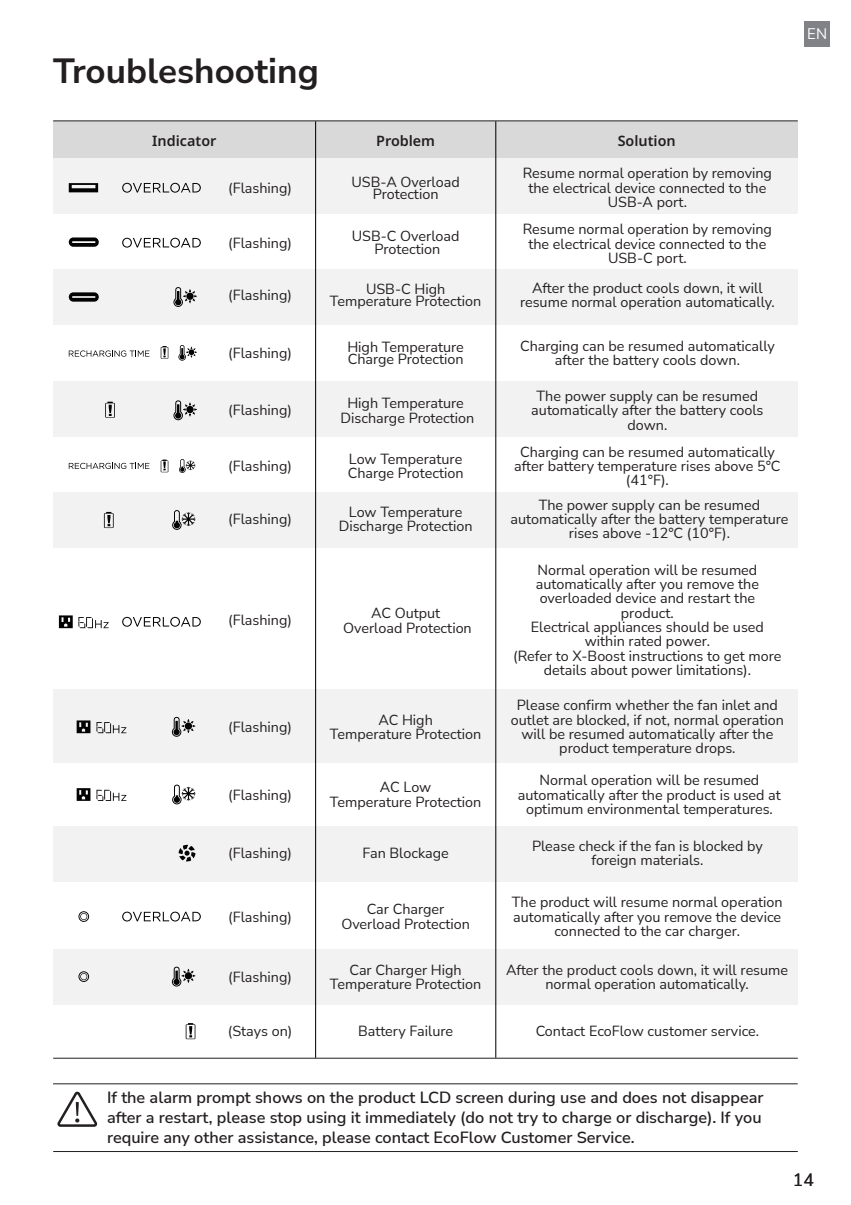
<style>
.page{position:relative;width:851px;height:1205px;background:#fff}
.page>*{position:absolute;margin:0;border:0;box-sizing:border-box;transform-origin:0 0}
.t1{font:700 35px "Nunito Sans";color:#231f20}
.t2{font:17.5px "Nunito Sans";color:#231f20}
.正文2_不缩{font:600 16.25px/20px "Nunito Sans";color:#231f20}
.t3{font:15px "Nunito Sans";color:#fff}
.t4{font:14.25px/14.2px "Nunito Sans";color:#231f20;text-align:center}
.t5{font:600 14.25px "Noto Sans";color:#231f20}
</style>
<div class="page">
<div style="left:804px;top:21px;width:25px;height:25px;background:#808285"></div>
<div style="left:53px;top:121px;width:744px;height:37px;background:#d9d9d9"></div>
<div style="left:53px;top:158px;width:744px;height:56px;background:#f2f2f2"></div>
<div style="left:53px;top:269px;width:744px;height:56px;background:#f2f2f2"></div>
<div style="left:53px;top:381px;width:744px;height:55px;background:#f2f2f2"></div>
<div style="left:53px;top:492px;width:744px;height:56px;background:#f2f2f2"></div>
<div style="left:53px;top:690px;width:744px;height:73px;background:#f2f2f2"></div>
<div style="left:53px;top:826px;width:744px;height:56px;background:#f2f2f2"></div>
<div style="left:53px;top:949px;width:744px;height:55px;background:#f2f2f2"></div>
<hr style="left:315px;top:121px;width:1px;height:937px;background:#000">
<hr style="left:495px;top:121px;width:1px;height:937px;background:#000">
<svg style="left:122px;top:183px;width:79px;height:10px"></svg>
<svg style="left:69px;top:183px;width:29px;height:9px"></svg>
<svg style="left:122px;top:238px;width:79px;height:10px"></svg>
<svg style="left:69px;top:237px;width:30px;height:10px"></svg>
<svg style="left:69px;top:292px;width:30px;height:10px"></svg>
<svg style="left:173px;top:287px;width:24px;height:20px"></svg>
<svg style="left:161px;top:346px;width:7px;height:13px"></svg>
<svg style="left:178px;top:345px;width:19px;height:16px"></svg>
<svg style="left:69px;top:350px;width:80px;height:7px"></svg>
<svg style="left:105px;top:402px;width:10px;height:16px"></svg>
<svg style="left:173px;top:400px;width:24px;height:20px"></svg>
<svg style="left:172px;top:717px;width:23px;height:20px"></svg>
<svg style="left:77px;top:720px;width:13px;height:13px"></svg>
<svg style="left:122px;top:617px;width:79px;height:10px"></svg>
<svg style="left:104px;top:512px;width:10px;height:16px"></svg>
<svg style="left:172px;top:510px;width:23px;height:20px"></svg>
<svg style="left:161px;top:459px;width:7px;height:13px"></svg>
<svg style="left:69px;top:463px;width:80px;height:6px"></svg>
<svg style="left:179px;top:459px;width:16px;height:14px"></svg>
<svg style="left:77px;top:788px;width:13px;height:13px"></svg>
<svg style="left:172px;top:784px;width:23px;height:20px"></svg>
<svg style="left:178px;top:844px;width:17px;height:17px"></svg>
<svg style="left:122px;top:911px;width:79px;height:10px"></svg>
<svg style="left:78px;top:911px;width:11px;height:11px"></svg>
<hr style="left:53px;top:1058px;width:744px;height:1px;background:#231f20">
<hr style="left:53px;top:120px;width:744px;height:1px;background:#231f20">
<svg style="left:172px;top:966px;width:23px;height:20px"></svg>
<svg style="left:78px;top:971px;width:11px;height:11px"></svg>
<svg style="left:186px;top:1023px;width:9px;height:16px"></svg>
<svg style="left:96px;top:722px;width:30px;height:11px"></svg>
<svg style="left:96px;top:790px;width:30px;height:11px"></svg>
<svg style="left:59px;top:615px;width:50px;height:13px"></svg>
<hr style="left:53px;top:1083px;width:744px;height:1px;background:#231f20">
<hr style="left:53px;top:1151px;width:744px;height:1px;background:#231f20">
<svg style="left:57px;top:1091px;width:41px;height:36px"></svg>
<p class="t1" style="left:53px;top:46px;width:267px">Troubleshooting</p>
<p class="t5" style="left:152px;top:132px;width:66px">Indicator</p>
<p class="t5" style="left:376px;top:132px;width:61px">Problem</p>
<p class="t4" style="left:228px;top:180px;width:65px">(Flashing)</p>
<p class="t4" style="left:228px;top:235px;width:65px">(Flashing)</p>
<p class="t4" style="left:228px;top:288px;width:65px">(Flashing)</p>
<p class="t4" style="left:228px;top:345px;width:65px">(Flashing)</p>
<p class="t4" style="left:228px;top:403px;width:65px">(Flashing)</p>
<p class="t4" style="left:228px;top:458px;width:65px">(Flashing)</p>
<p class="t4" style="left:228px;top:511px;width:65px">(Flashing)</p>
<p class="t4" style="left:228px;top:612px;width:65px">(Flashing)</p>
<p class="t4" style="left:228px;top:719px;width:65px">(Flashing)</p>
<p class="t4" style="left:228px;top:787px;width:65px">(Flashing)</p>
<p class="t4" style="left:228px;top:845px;width:65px">(Flashing)</p>
<p class="t4" style="left:228px;top:909px;width:65px">(Flashing)</p>
<p class="t4" style="left:228px;top:969px;width:65px">(Flashing)</p>
<p class="t4" style="left:228px;top:1023px;width:66px">(Stays on)</p>
<p class="t4" style="left:351px;top:174px;width:110px">USB-A Overload</p>
<p class="t4" style="left:373px;top:186px;width:67px">Protection</p>
<p class="t4" style="left:352px;top:229px;width:109px">USB-C Overload</p>
<p class="t4" style="left:374px;top:241px;width:67px">Protection</p>
<p class="t4" style="left:366px;top:281px;width:81px">USB-C High</p>
<p class="t4" style="left:330px;top:294px;width:153px">Temperature Protection</p>
<p class="t4" style="left:347px;top:339px;width:118px">High Temperature</p>
<p class="t4" style="left:347px;top:351px;width:117px">Charge Protection</p>
<p class="t4" style="left:347px;top:395px;width:118px">High Temperature</p>
<p class="t4" style="left:340px;top:410px;width:135px">Discharge Protection</p>
<p class="t4" style="left:349px;top:451px;width:115px">Low Temperature</p>
<p class="t4" style="left:347px;top:465px;width:117px">Charge Protection</p>
<p class="t4" style="left:349px;top:504px;width:115px">Low Temperature</p>
<p class="t4" style="left:338px;top:518px;width:135px">Discharge Protection</p>
<p class="t4" style="left:371px;top:606px;width:71px">AC Output</p>
<p class="t4" style="left:343px;top:620px;width:130px">Overload Protection</p>
<p class="t4" style="left:378px;top:712px;width:56px">AC High</p>
<p class="t4" style="left:330px;top:726px;width:153px">Temperature Protection</p>
<p class="t4" style="left:380px;top:780px;width:53px">AC Low</p>
<p class="t4" style="left:330px;top:794px;width:153px">Temperature Protection</p>
<p class="t4" style="left:362px;top:845px;width:88px">Fan Blockage</p>
<p class="t4" style="left:367px;top:902px;width:79px">Car Charger</p>
<p class="t4" style="left:341px;top:916px;width:130px">Overload Protection</p>
<p class="t4" style="left:349px;top:962px;width:114px">Car Charger High</p>
<p class="t4" style="left:330px;top:976px;width:153px">Temperature Protection</p>
<p class="t4" style="left:358px;top:1023px;width:96px">Battery Failure</p>
<p class="t3" style="left:807px;top:23px;width:21px">EN</p>
<p class="t5" style="left:617px;top:132px;width:60px">Solution</p>
<p class="t4" style="left:522px;top:166px;width:251px">Resume normal operation by removing the electrical device connected to the<br>USB-A port.</p>
<p class="t4" style="left:522px;top:222px;width:251px">Resume normal operation by removing the electrical device connected to the<br>USB-C port.</p>
<p class="t4" style="left:520px;top:280px;width:256px">After the product cools down, it will resume normal operation automatically.</p>
<p class="t4" style="left:520px;top:338px;width:256px">Charging can be resumed automatically after the battery cools down.</p>
<p class="t4" style="left:531px;top:388px;width:234px">The power supply can be resumed automatically after the battery cools down.</p>
<p class="t4" style="left:514px;top:444px;width:268px">Charging can be resumed automatically after battery temperature rises above 5°C (41°F).</p>
<p class="t4" style="left:510px;top:497px;width:279px">The power supply can be resumed automatically after the battery temperature rises above -12°C (10°F).</p>
<p class="t4" style="left:535px;top:562px;width:225px">Normal operation will be resumed automatically after you remove the overloaded device and restart the product.</p>
<p class="t4" style="left:531px;top:619px;width:234px">Electrical appliances should be used within rated power.</p>
<p class="t4" style="left:513px;top:648px;width:270px">(Refer to X-Boost instructions to get more details about power limitations).</p>
<p class="t4" style="left:510px;top:698px;width:275px">Please confirm whether the fan inlet and outlet are blocked, if not, normal operation will be resumed automatically after the product temperature drops.</p>
<p class="t4" style="left:518px;top:772px;width:264px">Normal operation will be resumed automatically after the product is used at optimum environmental temperatures.</p>
<p class="t4" style="left:532px;top:838px;width:232px">Please check if the fan is blocked by foreign materials.</p>
<p class="t4" style="left:512px;top:894px;width:272px">The product will resume normal operation automatically after you remove the device connected to the car charger.</p>
<p class="t4" style="left:506px;top:962px;width:283px">After the product cools down, it will resume normal operation automatically.</p>
<p class="t4" style="left:535px;top:1023px;width:225px">Contact EcoFlow customer service.</p>
<p class="正文2_不缩" style="left:107px;top:1087px;width:658px">If the alarm prompt shows on the product LCD screen during use and does not disappear after a restart, please stop using it immediately (do not try to charge or discharge). If you require any other assistance, please contact EcoFlow Customer Service.</p>
<p class="t2" style="left:792px;top:1167px;width:23px">14</p>
</div>
